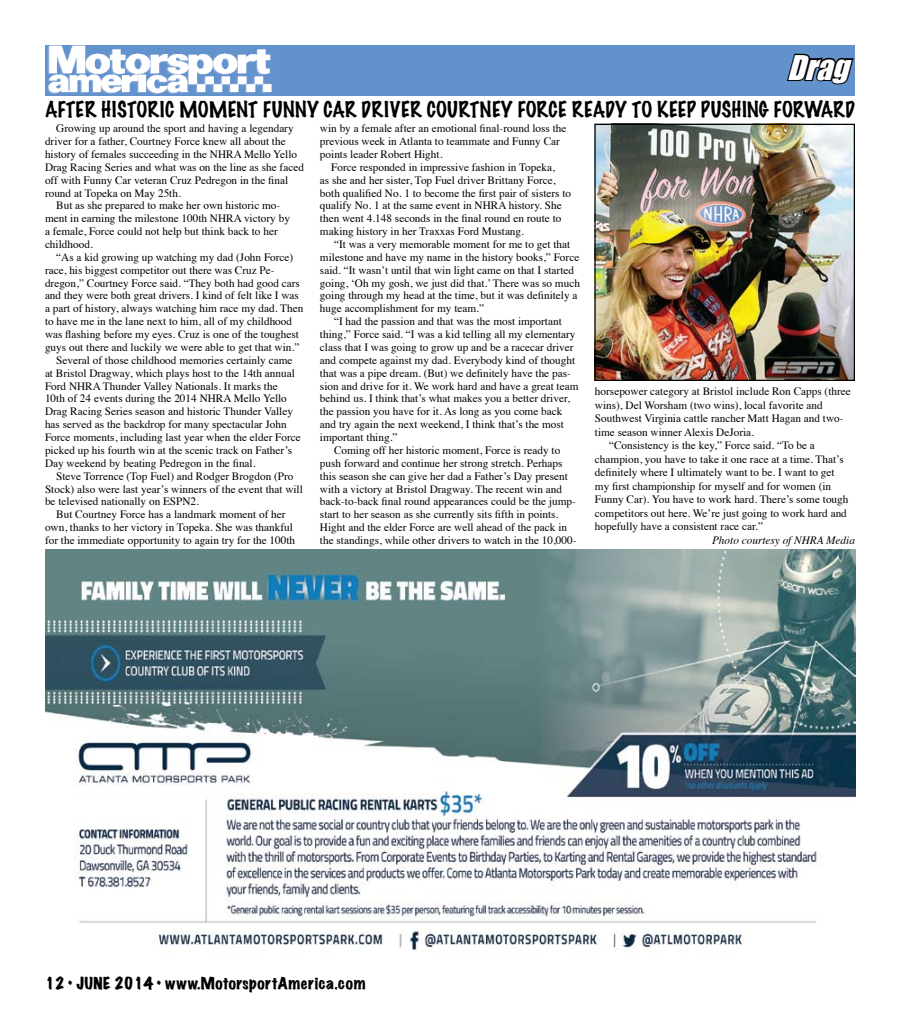
<style>
.page{position:relative;width:900px;height:1035px;background:#fff}
.page>*{position:absolute;margin:0;border:0;box-sizing:border-box;transform-origin:0 0}
.t1{font:italic 31.25px "Impact";color:#fff}
.t2{font:100 20px "Marker Felt";color:#000}
.t3{font:expanded 15px "Marker Felt";letter-spacing:.035em;color:#000}
.t4{font:11.25px/12.9px "Times";color:#000}
.t5{font:italic 11.25px "Times";color:#000}
</style>
<div class="page">
<div style="left:45px;top:45px;width:810px;height:51px;background:#6292cc"></div>
<svg style="left:787px;top:53px;width:67px;height:32px"></svg>
<img style="left:47px;top:45px;width:225px;height:49px">
<img style="left:45px;top:550px;width:810px;height:400px">
<img style="left:596px;top:126px;width:257px;height:253px">
<div style="left:594px;top:124px;width:261px;height:257px;border:1px solid #000"></div>
<h1 class="t1" style="left:787px;top:43px;width:74px">Drag</h1>
<h2 class="t2" style="left:45px;top:95px;width:811px">AFTER HISTORIC MOMENT FUNNY CAR DRIVER COURTNEY FORCE READY TO KEEP PUSHING FORWARD</h2>
<p class="t4" style="left:56px;top:121px;width:239px">Growing up around the sport and having a legendary</p>
<p class="t4" style="left:45px;top:134px;width:242px">driver for a father, Courtney Force knew all about the</p>
<p class="t4" style="left:45px;top:147px;width:254px">history of females succeeding in the NHRA Mello Yello</p>
<p class="t4" style="left:45px;top:160px;width:260px">Drag Racing Series and what was on the line as she faced</p>
<p class="t4" style="left:45px;top:172px;width:245px">off with Funny Car veteran Cruz Pedregon in the final</p>
<p class="t4" style="left:45px;top:185px;width:137px">round at Topeka on May 25th.</p>
<p class="t4" style="left:56px;top:198px;width:225px">But as she prepared to make her own historic mo-</p>
<p class="t4" style="left:45px;top:211px;width:246px">ment in earning the milestone 100th NHRA victory by</p>
<p class="t4" style="left:45px;top:224px;width:234px">a female, Force could not help but think back to her</p>
<p class="t4" style="left:45px;top:237px;width:49px">childhood.</p>
<p class="t4" style="left:56px;top:250px;width:239px">“As a kid growing up watching my dad (John Force)</p>
<p class="t4" style="left:45px;top:263px;width:231px">race, his biggest competitor out there was Cruz Pe-</p>
<p class="t4" style="left:45px;top:275px;width:256px">dregon,” Courtney Force said. “They both had good cars</p>
<p class="t4" style="left:45px;top:288px;width:256px">and they were both great drivers. I kind of felt like I was</p>
<p class="t4" style="left:45px;top:301px;width:260px">a part of history, always watching him race my dad. Then</p>
<p class="t4" style="left:45px;top:314px;width:249px">to have me in the lane next to him, all of my childhood</p>
<p class="t4" style="left:45px;top:327px;width:256px">was flashing before my eyes. Cruz is one of the toughest</p>
<p class="t4" style="left:45px;top:340px;width:256px">guys out there and luckily we were able to get that win.”</p>
<p class="t4" style="left:56px;top:353px;width:238px">Several of those childhood memories certainly came</p>
<p class="t4" style="left:45px;top:366px;width:251px">at Bristol Dragway, which plays host to the 14th annual</p>
<p class="t4" style="left:45px;top:378px;width:234px">Ford NHRA Thunder Valley Nationals. It marks the</p>
<p class="t4" style="left:45px;top:391px;width:243px">10th of 24 events during the 2014 NHRA Mello Yello</p>
<p class="t4" style="left:45px;top:404px;width:249px">Drag Racing Series season and historic Thunder Valley</p>
<p class="t4" style="left:45px;top:417px;width:243px">has served as the backdrop for many spectacular John</p>
<p class="t4" style="left:45px;top:430px;width:257px">Force moments, including last year when the elder Force</p>
<p class="t4" style="left:45px;top:443px;width:249px">picked up his fourth win at the scenic track on Father’s</p>
<p class="t4" style="left:45px;top:456px;width:212px">Day weekend by beating Pedregon in the final.</p>
<p class="t4" style="left:56px;top:468px;width:239px">Steve Torrence (Top Fuel) and Rodger Brogdon (Pro</p>
<p class="t4" style="left:45px;top:481px;width:259px">Stock) also were last year’s winners of the event that will</p>
<p class="t4" style="left:45px;top:494px;width:156px">be televised nationally on ESPN2.</p>
<p class="t4" style="left:56px;top:507px;width:231px">But Courtney Force has a landmark moment of her</p>
<p class="t4" style="left:45px;top:520px;width:250px">own, thanks to her victory in Topeka. She was thankful</p>
<p class="t4" style="left:45px;top:533px;width:252px">for the immediate opportunity to again try for the 100th</p>
<p class="t4" style="left:320px;top:121px;width:248px">win by a female after an emotional final-round loss the previous week in Atlanta to teammate and Funny Car points leader Robert Hight.</p>
<p class="t4" style="left:320px;top:160px;width:253px;text-indent:11px">Force responded in impressive fashion in Topeka,<br>as she and her sister, Top Fuel driver Brittany Force, both qualified No. 1 to become the first pair of sisters to qualify No. 1 at the same event in NHRA history. She then went 4.148 seconds in the final round en route to making history in her Traxxas Ford Mustang.</p>
<p class="t4" style="left:334px;top:237px;width:238px">“It was a very memorable moment for me to get that</p>
<p class="t4" style="left:320px;top:250px;width:261px">milestone and have my name in the history books,” Force</p>
<p class="t4" style="left:320px;top:263px;width:256px">said. “It wasn’t until that win light came on that I started</p>
<p class="t4" style="left:320px;top:275px;width:261px">going, ‘Oh my gosh, we just did that.’ There was so much</p>
<p class="t4" style="left:320px;top:288px;width:259px">going through my head at the time, but it was definitely a</p>
<p class="t4" style="left:320px;top:301px;width:166px">huge accomplishment for my team.”</p>
<p class="t4" style="left:334px;top:314px;width:229px">“I had the passion and that was the most important</p>
<p class="t4" style="left:320px;top:327px;width:257px">thing,” Force said. “I was a kid telling all my elementary</p>
<p class="t4" style="left:320px;top:340px;width:255px">class that I was going to grow up and be a racecar driver</p>
<p class="t4" style="left:320px;top:353px;width:257px">and compete against my dad. Everybody kind of thought</p>
<p class="t4" style="left:320px;top:366px;width:252px">that was a pipe dream. (But) we definitely have the pas-</p>
<p class="t4" style="left:320px;top:378px;width:260px">sion and drive for it. We work hard and have a great team</p>
<p class="t4" style="left:320px;top:391px;width:252px">behind us. I think that’s what makes you a better driver,</p>
<p class="t4" style="left:320px;top:404px;width:244px">the passion you have for it. As long as you come back</p>
<p class="t4" style="left:320px;top:417px;width:246px">and try again the next weekend, I think that’s the most</p>
<p class="t4" style="left:320px;top:430px;width:79px">important thing.”</p>
<p class="t4" style="left:334px;top:443px;width:228px">Coming off her historic moment, Force is ready to</p>
<p class="t4" style="left:320px;top:456px;width:244px">push forward and continue her strong stretch. Perhaps</p>
<p class="t4" style="left:320px;top:468px;width:249px">this season she can give her dad a Father’s Day present</p>
<p class="t4" style="left:320px;top:481px;width:244px">with a victory at Bristol Dragway. The recent win and</p>
<p class="t4" style="left:320px;top:494px;width:257px">back-to-back final round appearances could be the jump-</p>
<p class="t4" style="left:320px;top:507px;width:240px">start to her season as she currently sits fifth in points.</p>
<p class="t4" style="left:320px;top:520px;width:249px">Hight and the elder Force are well ahead of the pack in</p>
<p class="t4" style="left:320px;top:533px;width:258px">the standings, while other drivers to watch in the 10,000-</p>
<p class="t4" style="left:595px;top:384px;width:257px">horsepower category at Bristol include Ron Capps (three</p>
<p class="t4" style="left:595px;top:397px;width:229px">wins), Del Worsham (two wins), local favorite and</p>
<p class="t4" style="left:595px;top:411px;width:250px">Southwest Virginia cattle rancher Matt Hagan and two-</p>
<p class="t4" style="left:595px;top:424px;width:161px">time season winner Alexis DeJoria.</p>
<p class="t4" style="left:609px;top:438px;width:207px">“Consistency is the key,” Force said. “To be a</p>
<p class="t4" style="left:595px;top:452px;width:250px">champion, you have to take it one race at a time. That’s</p>
<p class="t4" style="left:595px;top:465px;width:241px">definitely where I ultimately want to be. I want to get</p>
<p class="t4" style="left:595px;top:479px;width:238px">my first championship for myself and for women (in</p>
<p class="t4" style="left:595px;top:492px;width:255px">Funny Car). You have to work hard. There’s some tough</p>
<p class="t4" style="left:595px;top:506px;width:253px">competitors out here. We’re just going to work hard and</p>
<p class="t4" style="left:595px;top:519px;width:170px">hopefully have a consistent race car.”</p>
<p class="t5" style="left:712px;top:530px;width:144px">Photo courtesy of NHRA Media</p>
<h3 class="t3" style="left:45px;top:973px;width:322px">12 • JUNE 2014 • www.MotorsportAmerica.com</h3>
</div>
